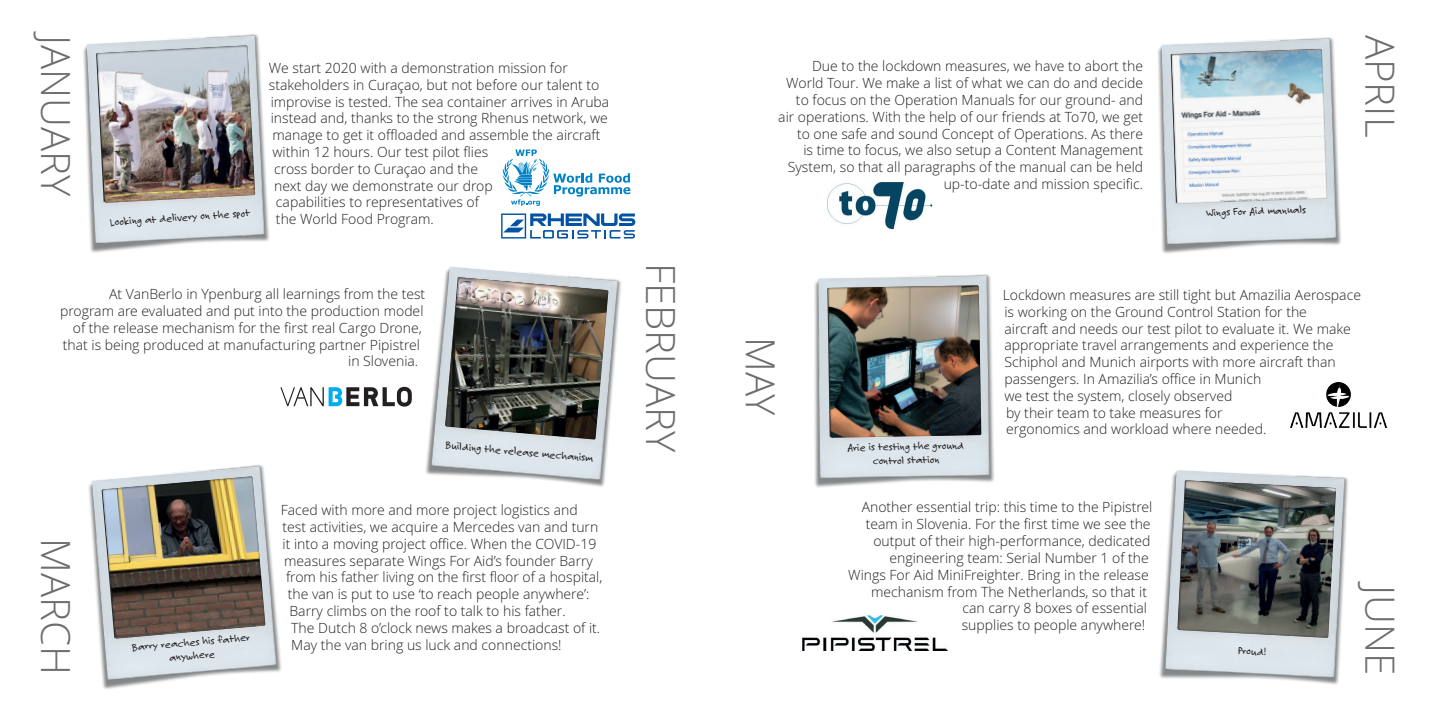
<style>
.page{position:relative;width:1429px;height:715px;background:#fff}
.page>*{position:absolute;margin:0;border:0;box-sizing:border-box;transform-origin:0 0}
.t1{font:300 40.25px "Open Sans";color:#6c6d70}
.t2{font:300 14px/16.8px "Open Sans";color:#231f20;text-align:right}
.t3{font:11.38px/13.7px "Felt Tip Roman";color:#231f20;text-align:center}
</style>
<div class="page">
<img style="left:88px;top:465px;width:194px;height:224px">
<img style="left:102px;top:474px;width:166px;height:167px">
<img style="left:425px;top:266px;width:196px;height:221px">
<img style="left:445px;top:276px;width:166px;height:166px">
<img style="left:814px;top:274px;width:180px;height:214px">
<img style="left:828px;top:284px;width:156px;height:156px">
<img style="left:1159px;top:470px;width:189px;height:215px">
<img style="left:1177px;top:479px;width:162px;height:161px">
<img style="left:1158px;top:37px;width:183px;height:217px">
<svg style="left:1171px;top:47px;width:159px;height:159px"></svg>
<img style="left:83px;top:34px;width:186px;height:219px">
<img style="left:96px;top:44px;width:162px;height:162px">
<svg style="left:503px;top:149px;width:127px;height:57px"></svg>
<svg style="left:501px;top:213px;width:134px;height:25px"></svg>
<svg style="left:280px;top:387px;width:132px;height:19px"></svg>
<img style="left:1290px;top:381px;width:98px;height:47px">
<img style="left:802px;top:615px;width:145px;height:35px">
<img style="left:828px;top:183px;width:105px;height:46px">
<h1 class="t1" style="left:79px;top:35px;width:162px;rotate:90deg">JANUARY</h1>
<p class="t3" style="left:109px;top:215px;width:142px;rotate:-4deg">Looking at delivery on the spot</p>
<p class="t2" style="left:269px;top:60px;width:300px">We start 2020 with a demonstration mission for</p>
<p class="t2" style="left:269px;top:77px;width:332px">stakeholders in Curaçao, but not before our talent to</p>
<p class="t2" style="left:271px;top:93px;width:340px">improvise is tested. The sea container arrives in Aruba</p>
<p class="t2" style="left:271px;top:110px;width:339px">instead and, thanks to the strong Rhenus network, we</p>
<p class="t2" style="left:272px;top:127px;width:329px">manage to get it offloaded and assemble the aircraft</p>
<p class="t2" style="left:272px;top:144px;width:217px">within 12 hours. Our test pilot flies</p>
<p class="t2" style="left:274px;top:161px;width:205px">cross border to Curaçao and the</p>
<p class="t2" style="left:274px;top:177px;width:220px">next day we demonstrate our drop</p>
<p class="t2" style="left:276px;top:194px;width:205px">capabilities to representatives of</p>
<p class="t2" style="left:276px;top:211px;width:159px">the World Food Program.</p>
<p class="t2" style="left:778px;top:58px;width:366px">Due to the lockdown measures, we have to abort the World Tour. We make a list of what we can do and decide to focus on the Operation Manuals for our ground- and air operations. With the help of our friends at To70, we get to one safe and sound Concept of Operations. As there<br>is time to focus, we also setup a Content Management System, so that all paragraphs of the manual can be held up-to-date and mission specific.</p>
<p class="t3" style="left:1206px;top:206px;width:101px;rotate:-2deg">Wings For Aid manuals</p>
<h1 class="t1" style="left:1403px;top:35px;width:104px;rotate:90deg">APRIL</h1>
<p class="t2" style="left:109px;top:286px;width:317px">At VanBerlo in Ypenburg all learnings from the test</p>
<p class="t2" style="left:60px;top:303px;width:365px">program are evaluated and put into the production model</p>
<p class="t2" style="left:73px;top:319px;width:350px">of the release mechanism for the first real Cargo Drone,</p>
<p class="t2" style="left:63px;top:336px;width:359px">that is being produced at manufacturing partner Pipistrel</p>
<p class="t2" style="left:348px;top:353px;width:72px">in Slovenia.</p>
<h1 class="t1" style="left:683px;top:262px;width:191px;rotate:90deg">FEBRUARY</h1>
<h1 class="t1" style="left:783px;top:337px;width:79px;rotate:90deg">MAY</h1>
<p class="t3" style="left:446px;top:438px;width:150px;rotate:5deg">Building the release mechanism</p>
<p class="t3" style="left:847px;top:440px;width:118px;rotate:-1deg">Arie is testing the ground control station</p>
<p class="t2" style="left:1002px;top:286px;width:360px;text-align:left">Lockdown measures are still tight but Amazilia Aerospace is working on the Ground Control Station for the<br>aircraft and needs our test pilot to evaluate it. We make appropriate travel arrangements and experience the Schiphol and Munich airports with more aircraft than passengers. In Amazilia’s office in Munich<br>we test the system, closely observed<br>by their team to take measures for<br>ergonomics and workload where needed.</p>
<h1 class="t1" style="left:79px;top:538px;width:138px;rotate:90deg">MARCH</h1>
<p class="t3" style="left:131px;top:640px;width:120px;rotate:-5deg">Barry reaches his father anywhere</p>
<p class="t2" style="left:281px;top:501px;width:298px">Faced with more and more project logistics and</p>
<p class="t2" style="left:282px;top:518px;width:317px">test activities, we acquire a Mercedes van and turn</p>
<p class="t2" style="left:282px;top:535px;width:315px">it into a moving project office. When the COVID-19</p>
<p class="t2" style="left:284px;top:552px;width:310px">measures separate Wings For Aid’s founder Barry</p>
<p class="t2" style="left:286px;top:569px;width:318px">from his father living on the first floor of a hospital,</p>
<p class="t2" style="left:288px;top:585px;width:303px">the van is put to use ‘to reach people anywhere’:</p>
<p class="t2" style="left:289px;top:602px;width:278px">Barry climbs on the roof to talk to his father.</p>
<p class="t2" style="left:291px;top:619px;width:310px">The Dutch 8 o’clock news makes a broadcast of it.</p>
<p class="t2" style="left:291px;top:636px;width:272px">May the van bring us luck and connections!</p>
<p class="t2" style="left:861px;top:499px;width:292px">Another essential trip: this time to the Pipistrel</p>
<p class="t2" style="left:865px;top:516px;width:286px">team in Slovenia. For the first time we see the</p>
<p class="t2" style="left:873px;top:532px;width:279px">output of their high-performance, dedicated</p>
<p class="t2" style="left:889px;top:549px;width:261px">engineering team: Serial Number 1 of the</p>
<p class="t2" style="left:848px;top:566px;width:302px">Wings For Aid MiniFreighter. Bring in the release</p>
<p class="t2" style="left:871px;top:583px;width:277px">mechanism from The Netherlands, so that it</p>
<p class="t2" style="left:962px;top:600px;width:186px">can carry 8 boxes of essential</p>
<p class="t2" style="left:962px;top:616px;width:185px">supplies to people anywhere!</p>
<p class="t3" style="left:1238px;top:643px;width:30px;rotate:3deg">Proud!</p>
<h1 class="t1" style="left:1403px;top:584px;width:92px;rotate:90deg">JUNE</h1>
</div>
